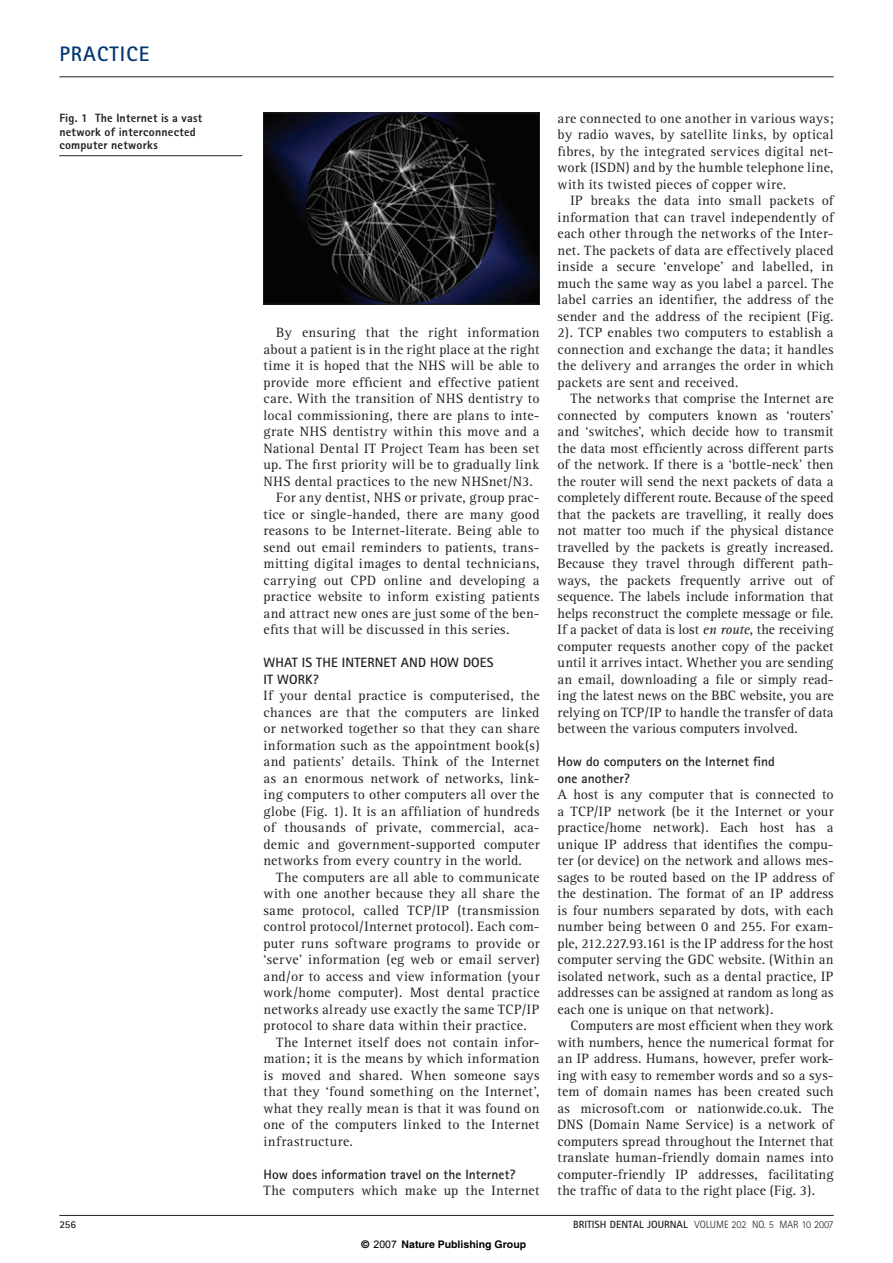
<style>
.page{position:relative;width:893px;height:1263px;background:#fff}
.page>*{position:absolute;margin:0;border:0;box-sizing:border-box;transform-origin:0 0}
.t1{font:700 21px "Rotis Sans Serif";letter-spacing:.05em;color:#013775}
.t2{font:13.95px/16.5px "Rotis Serif";letter-spacing:.02em;color:#231f20;text-align:justify}
.t3{font:700 13.5px/16.5px "Rotis Sans Serif";letter-spacing:.005em;color:#231f20}
.t4{font:800 12px/13.5px "Rotis Sans Serif";letter-spacing:.015em;color:#231f20}
.t5{font:300 10.5px "Rotis Sans Serif";color:#231f20}
.t6{font:700 10.5px "Helvetica";color:#000}
.t7{font:700 10.5px "Rotis Sans Serif";color:#231f20}
.s1{font-style:italic}
.s2{font-weight:700}
.s3{font-family:"Arial";font-weight:400}
</style>
<div class="page">
<hr style="left:59px;top:77px;width:774px;height:1px;background:#231f20">
<hr style="left:59px;top:1215px;width:774px;height:1px;background:#231f20">
<hr style="left:59px;top:155px;width:183px;height:1px;background:#231f20">
<img style="left:265px;top:115px;width:272px;height:187px">
<div style="left:263px;top:113px;width:276px;height:191px;border:1px solid #231f20"></div>
<h1 class="t1" style="left:59px;top:47px;width:91px">PRACTICE</h1>
<p class="t4" style="left:59px;top:113px;width:144px">Fig. 1 The Internet is a vast network of interconnected computer networks</p>
<p class="t2" style="left:276px;top:326px;width:265px">By ensuring that the right information</p>
<p class="t2" style="left:263px;top:342px;width:277px">about a patient is in the right place at the right</p>
<p class="t2" style="left:263px;top:359px;width:277px">time it is hoped that the NHS will be able to</p>
<p class="t2" style="left:263px;top:375px;width:277px">provide more efficient and effective patient</p>
<p class="t2" style="left:263px;top:392px;width:277px">care. With the transition of NHS dentistry to</p>
<p class="t2" style="left:263px;top:408px;width:277px">local commissioning, there are plans to inte-</p>
<p class="t2" style="left:263px;top:425px;width:277px">grate NHS dentistry within this move and a</p>
<p class="t2" style="left:263px;top:441px;width:277px">National Dental IT Project Team has been set</p>
<p class="t2" style="left:263px;top:458px;width:277px">up. The first priority will be to gradually link</p>
<p class="t2" style="left:263px;top:474px;width:271px">NHS dental practices to the new NHSnet/N3.</p>
<p class="t2" style="left:276px;top:491px;width:265px">For any dentist, NHS or private, group prac-</p>
<p class="t2" style="left:263px;top:507px;width:277px">tice or single-handed, there are many good</p>
<p class="t2" style="left:263px;top:524px;width:277px">reasons to be Internet-literate. Being able to</p>
<p class="t2" style="left:263px;top:540px;width:277px">send out email reminders to patients, trans-</p>
<p class="t2" style="left:263px;top:557px;width:277px">mitting digital images to dental technicians,</p>
<p class="t2" style="left:263px;top:573px;width:277px">carrying out CPD online and developing a</p>
<p class="t2" style="left:263px;top:590px;width:277px">practice website to inform existing patients</p>
<p class="t2" style="left:263px;top:606px;width:277px">and attract new ones are just some of the ben-</p>
<p class="t2" style="left:263px;top:623px;width:247px">efits that will be discussed in this series.</p>
<p class="t3" style="left:263px;top:656px;width:231px">WHAT IS THE INTERNET AND HOW DOES<br>IT WORK?</p>
<p class="t2" style="left:263px;top:689px;width:277px">If your dental practice is computerised, the chances are that the computers are linked or networked together so that they can share information such as the appointment book(s) and patients’ details. Think of the Internet as an enormous network of networks, link&shy;ing computers to other computers all over the globe (Fig. 1). It is an affiliation of hundreds of thousands of private, commercial, aca&shy;demic and government-supported computer networks from every country in the world.</p>
<p class="t2" style="left:276px;top:870px;width:265px">The computers are all able to communicate</p>
<p class="t2" style="left:263px;top:887px;width:277px">with one another because they all share the</p>
<p class="t2" style="left:263px;top:903px;width:277px">same protocol, called TCP/IP (transmission</p>
<p class="t2" style="left:263px;top:920px;width:277px">control protocol/Internet protocol). Each com-</p>
<p class="t2" style="left:263px;top:936px;width:277px">puter runs software programs to provide or</p>
<p class="t2" style="left:263px;top:953px;width:277px">‘serve’ information (eg web or email server)</p>
<p class="t2" style="left:263px;top:969px;width:277px">and/or to access and view information (your</p>
<p class="t2" style="left:263px;top:986px;width:277px">work/home computer). Most dental practice</p>
<p class="t2" style="left:263px;top:1002px;width:277px">networks already use exactly the same TCP/IP</p>
<p class="t2" style="left:263px;top:1019px;width:264px">protocol to share data within their practice.</p>
<p class="t2" style="left:276px;top:1035px;width:265px">The Internet itself does not contain infor-</p>
<p class="t2" style="left:263px;top:1052px;width:277px">mation; it is the means by which information</p>
<p class="t2" style="left:263px;top:1068px;width:277px">is moved and shared. When someone says</p>
<p class="t2" style="left:263px;top:1085px;width:277px">that they ‘found something on the Internet’,</p>
<p class="t2" style="left:263px;top:1101px;width:277px">what they really mean is that it was found on</p>
<p class="t2" style="left:263px;top:1118px;width:277px">one of the computers linked to the Internet</p>
<p class="t2" style="left:263px;top:1134px;width:91px">infrastructure.</p>
<p class="t3" style="left:263px;top:1167px;width:253px">How does information travel on the Internet?</p>
<p class="t2" style="left:263px;top:1184px;width:277px">The computers which make up the Internet</p>
<p class="t2" style="left:557px;top:111px;width:277px">are connected to one another in various ways; by radio waves, by satellite links, by optical fibres, by the integrated services digital net&shy;work (ISDN) and by the humble telephone line, with its twisted pieces of copper wire.</p>
<p class="t2" style="left:557px;top:194px;width:277px;text-indent:13px">IP breaks the data into small packets of information that can travel independently of each other through the networks of the Inter&shy;net. The packets of data are effectively placed inside a secure ‘envelope’ and labelled, in much the same way as you label a parcel. The label carries an identifier, the address of the sender and the address of the recipient (Fig.<br>2). TCP enables two computers to establish a connection and exchange the data; it handles the delivery and arranges the order in which packets are sent and received.</p>
<p class="t2" style="left:557px;top:392px;width:277px;text-indent:13px">The networks that comprise the Internet are connected by computers known as ‘routers’ and ‘switches’, which decide how to transmit the data most efficiently across different parts of the network. If there is a ‘bottle-neck’ then the router will send the next packets of data a completely different route. Because of the speed that the packets are travelling, it really does not matter too much if the physical distance travelled by the packets is greatly increased.<br>Because they travel through different path&shy;ways, the packets frequently arrive out of sequence. The labels include information that helps reconstruct the complete message or file.<br>If a packet of data is lost <span class="s1">en route</span>, the receiving computer requests another copy of the packet until it arrives intact. Whether you are sending an email, downloading a file or simply read&shy;ing the latest news on the BBC website, you are relying on TCP/IP to handle the transfer of data between the various computers involved.</p>
<p class="t3" style="left:557px;top:755px;width:219px">How do computers on the Internet find one another?</p>
<p class="t2" style="left:557px;top:788px;width:277px">A host is any computer that is connected to a TCP/IP network (be it the Internet or your practice/home network). Each host has a unique IP address that identifies the compu&shy;ter (or device) on the network and allows mes&shy;sages to be routed based on the IP address of the destination. The format of an IP address is four numbers separated by dots, with each number being between 0 and 255. For exam&shy;ple, 212.227.93.161 is the IP address for the host computer serving the GDC website. (Within an isolated network, such as a dental practice, IP addresses can be assigned at random as long as each one is unique on that network).</p>
<p class="t2" style="left:557px;top:1019px;width:277px;text-indent:13px">Computers are most efficient when they work with numbers, hence the numerical format for an IP address. Humans, however, prefer work&shy;ing with easy to remember words and so a sys&shy;tem of domain names has been created such as microsoft.com or nationwide.co.uk. The DNS (Domain Name Service) is a network of computers spread throughout the Internet that translate human-friendly domain names into computer-friendly IP addresses, facilitating the traffic of data to the right place (Fig. 3).</p>
<p class="t7" style="left:59px;top:1221px;width:18px">256</p>
<p class="t5" style="left:573px;top:1221px;width:262px"><span class="s2">BRITISH DENTAL JOURNAL</span> VOLUME 202 NO. 5 MAR 10 2007</p>
<p class="t6" style="left:361px;top:1238px;width:166px">© <span class="s3">2007</span> Nature Publishing Group</p>
</div>
